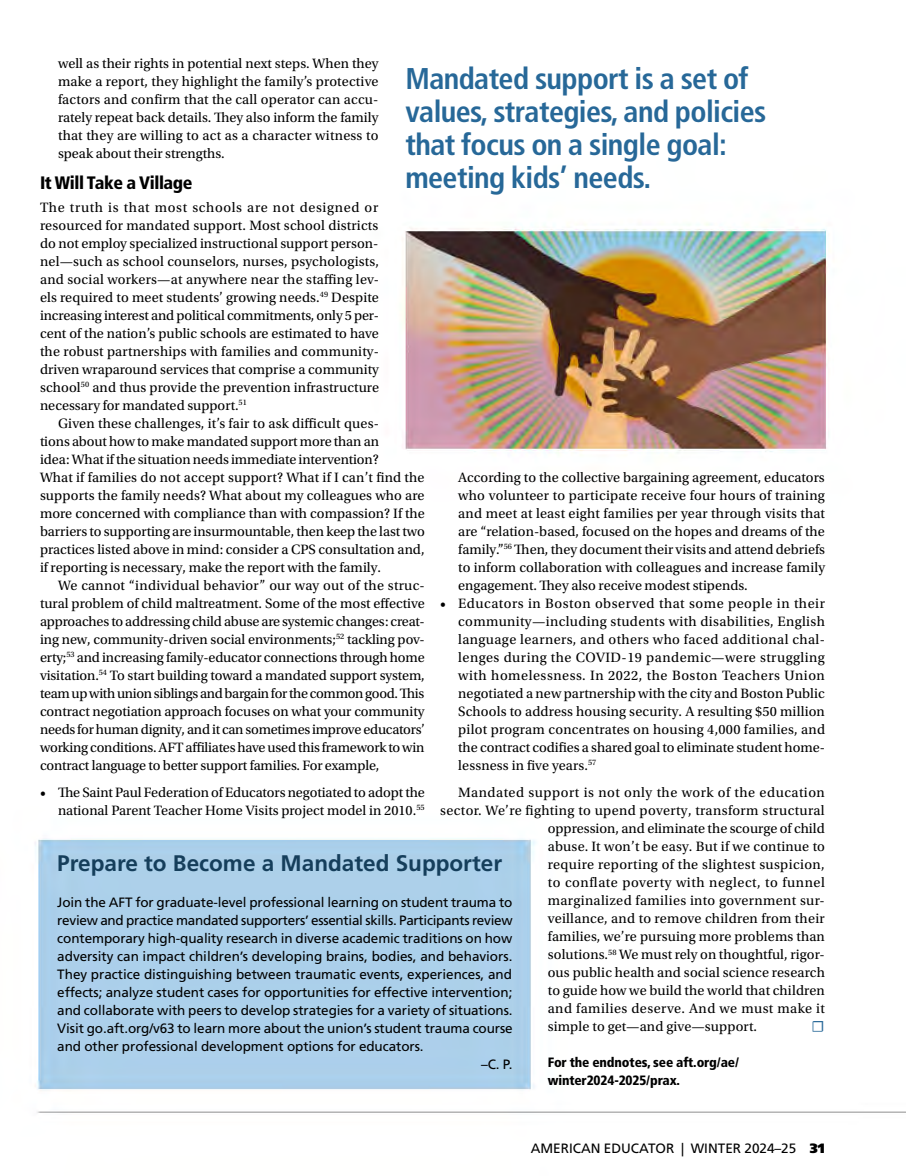
<style>
.page{position:relative;width:906px;height:1176px;background:#fff}
.page>*{position:absolute;margin:0;border:0;box-sizing:border-box;transform-origin:0 0}
.t1{font:700 condensed 30px/33px "Frutiger LT Std";letter-spacing:-.02em;color:#276898}
.t2{font:700 22.5px "Frutiger LT Std";color:#153e5b}
.t3{font:900 condensed 18px "Frutiger LT Std";letter-spacing:-.02em;color:#000}
.t4{font:14.25px/18px "Utopia Std";letter-spacing:.005em;color:#000;text-align:justify}
.t5{font:14.25px "Utopia Std";letter-spacing:.025em;color:#000}
.t6{font:14.25px "Utopia Std";letter-spacing:.035em;color:#000}
.t7{font:14.25px "Utopia Std";letter-spacing:.04em;color:#000}
.t8{font:14.25px "Utopia Std";letter-spacing:.03em;color:#000}
.t9{font:14.25px "Utopia Std";color:#276898}
.t10{font:13.5px "Frutiger LT Std";letter-spacing:-.005em;color:#000}
.t11{font:900 condensed 13.5px/18px "Frutiger LT Std";letter-spacing:-.01em;color:#000}
.s1{font-weight:900}
</style>
<div class="page">
<img style="left:35px;top:223px;width:870px;height:890px">
<p class="t4" style="left:58px;top:54px;width:322px">well as their rights in potential next steps. When they make a report, they highlight the family’s protective factors and confirm that the call operator can accu&shy;rately repeat back details. They also inform the family that they are willing to act as a character witness to speak about their strengths.</p>
<p class="t3" style="left:40px;top:172px;width:154px">It Will Take a Village</p>
<p class="t4" style="left:40px;top:198px;width:340px">The truth is that most schools are not designed or resourced for mandated support. Most school districts do not employ specialized instructional support person&shy;nel—such as school counselors, nurses, psychologists, and social workers—at anywhere near the staffing lev&shy;els required to meet students’ growing needs.<sup>49</sup> Despite increasing interest and political commitments, only 5 per&shy;cent of the nation’s public schools are estimated to have the robust partnerships with families and community&shy;driven wraparound services that comprise a community school<sup>50</sup> and thus provide the prevention infrastructure necessary for mandated support.<sup>51</sup></p>
<p class="t4" style="left:40px;top:414px;width:386px;text-align:left;text-indent:18px">Given these challenges, it’s fair to ask difficult ques-<br>tions about how to make mandated support more than an<br>idea: What if the situation needs immediate intervention?<br>What if families do not accept support? What if I can’t find the supports the family needs? What about my colleagues who are more concerned with compliance than with compassion? If the barriers to supporting are insurmountable, then keep the last two practices listed above in mind: consider a CPS consultation and, if reporting is necessary, make the report with the family.</p>
<p class="t4" style="left:40px;top:576px;width:386px;text-indent:18px">We cannot “individual behavior” our way out of the struc&shy;tural problem of child maltreatment. Some of the most effective approaches to addressing child abuse are systemic changes: creat&shy;ing new, community-driven social environments;<sup>52</sup> tackling pov&shy;erty;<sup>53</sup> and increasing family-educator connections through home visitation.<sup>54</sup> To start building toward a mandated support system, team up with union siblings and bargain for the common good. This contract negotiation approach focuses on what your community needs for human dignity, and it can sometimes improve educators’ working conditions. AFT affiliates have used this framework to win contract language to better support families. For example,</p>
<p class="t4" style="left:40px;top:783px;width:386px;text-align:right">• The Saint Paul Federation of Educators negotiated to adopt the national Parent Teacher Home Visits project model in 2010.<sup>55</sup></p>
<h1 class="t1" style="left:405px;top:62px;width:362px">Mandated support is a set of values, strategies, and policies that focus on a single goal: meeting kids’ needs.</h1>
<p class="t4" style="left:458px;top:468px;width:368px">According to the collective bargaining agreement, educators who volunteer to participate receive four hours of training and meet at least eight families per year through visits that are “relation-based, focused on the hopes and dreams of the family.”<sup>56</sup> Then, they document their visits and attend debriefs to inform collaboration with colleagues and increase family engagement. They also receive modest stipends.</p>
<p class="t4" style="left:458px;top:594px;width:368px;text-indent:-18px">• Educators in Boston observed that some people in their community—including students with disabilities, English language learners, and others who faced additional chal&shy;lenges during the COVID-19 pandemic—were struggling with homelessness. In 2022, the Boston Teachers Union negotiated a new partnership with the city and Boston Public Schools to address housing security. A resulting $50 million pilot program concentrates on housing 4,000 families, and the contract codifies a shared goal to eliminate student home&shy;lessness in five years.<sup>57</sup></p>
<p class="t6" style="left:458px;top:784px;width:368px">Mandated support is not only the work of the education</p>
<p class="t5" style="left:440px;top:802px;width:386px">sector. We’re fighting to upend poverty, transform structural</p>
<p class="t4" style="left:547px;top:819px;width:278px">oppression, and eliminate the scourge of child</p>
<p class="t4" style="left:547px;top:837px;width:278px">abuse. It won’t be easy. But if we continue to</p>
<p class="t5" style="left:547px;top:856px;width:278px">require reporting of the slightest suspicion,</p>
<p class="t7" style="left:547px;top:874px;width:278px">to conflate poverty with neglect, to funnel</p>
<p class="t5" style="left:547px;top:892px;width:278px">marginalized families into government sur-</p>
<p class="t4" style="left:547px;top:909px;width:278px">veillance, and to remove children from their</p>
<p class="t4" style="left:547px;top:927px;width:278px">families, we’re pursuing more problems than</p>
<p class="t4" style="left:547px;top:945px;width:278px">solutions.<sup>58</sup> We must rely on thoughtful, rigor-</p>
<p class="t4" style="left:547px;top:963px;width:278px">ous public health and social science research</p>
<p class="t4" style="left:547px;top:981px;width:278px">to guide how we build the world that children</p>
<p class="t8" style="left:547px;top:1000px;width:278px">and families deserve. And we must make it</p>
<p class="t4" style="left:547px;top:1017px;width:211px">simple to get—and give—support.</p>
<p class="t9" style="left:811px;top:1018px;width:15px">☐</p>
<p class="t11" style="left:547px;top:1053px;width:193px">For the endnotes, see aft.org/ae/ winter2024-2025/prax.</p>
<h2 class="t2" style="left:57px;top:849px;width:446px">Prepare to Become a Mandated Supporter</h2>
<p class="t10" style="left:57px;top:894px;width:456px">Join the AFT for graduate-level professional learning on student trauma to</p>
<p class="t10" style="left:57px;top:912px;width:456px">review and practice mandated supporters’ essential skills. Participants review</p>
<p class="t10" style="left:57px;top:930px;width:456px">contemporary high-quality research in diverse academic traditions on how</p>
<p class="t10" style="left:57px;top:948px;width:456px">adversity can impact children’s developing brains, bodies, and behaviors.</p>
<p class="t10" style="left:57px;top:966px;width:456px">They practice distinguishing between traumatic events, experiences, and</p>
<p class="t10" style="left:57px;top:984px;width:456px">effects; analyze student cases for opportunities for effective intervention;</p>
<p class="t10" style="left:57px;top:1002px;width:456px">and collaborate with peers to develop strategies for a variety of situations.</p>
<p class="t10" style="left:57px;top:1020px;width:456px">Visit go.aft.org/v63 to learn more about the union’s student trauma course</p>
<p class="t10" style="left:57px;top:1038px;width:368px">and other professional development options for educators.</p>
<p class="t10" style="left:481px;top:1056px;width:33px">–C. P.</p>
<p class="t10" style="left:530px;top:1139px;width:295px">AMERICAN EDUCATOR | WINTER 2024–25 <span class="s1">31</span></p>
</div>
